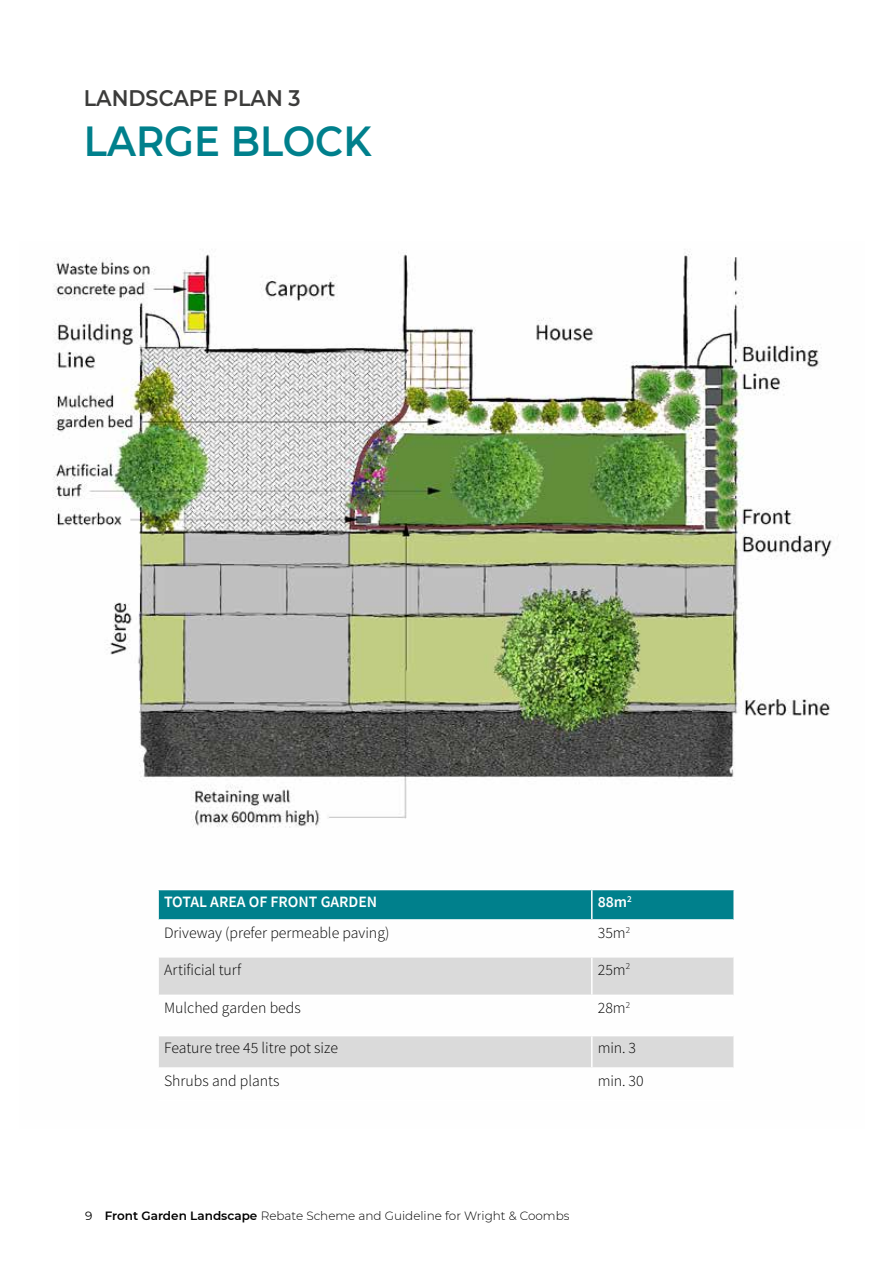
<style>
.page{position:relative;width:893px;height:1263px;background:#fff}
.page>*{position:absolute;margin:0;border:0;box-sizing:border-box;transform-origin:0 0}
.t1{font:600 42px "Montserrat";color:#00808c;scale:.92 1}
.t2{font:600 22.5px "Montserrat";color:#3c3c3b;scale:.92 1}
.t3{font:300 15.75px "Source Sans Pro";color:#000}
.t4{font:600 15.75px "Source Sans Pro";color:#fff}
.t5{font:300 12px "Montserrat";color:#000}
.s1{font-weight:400}
.s2{font-weight:600}
</style>
<div class="page">
<img style="left:52px;top:249px;width:780px;height:579px">
<div style="left:159px;top:890px;width:574px;height:29px;background:#00808c"></div>
<svg style="left:159px;top:957px;width:574px;height:110px;fill:#dadada"></svg>
<hr style="left:591px;top:890px;width:2px;height:29px;background:#fff">
<hr style="left:591px;top:957px;width:2px;height:37px;background:#fff">
<hr style="left:591px;top:996px;width:2px;height:39px;background:#fff">
<hr style="left:591px;top:1036px;width:2px;height:31px;background:#fff">
<hr style="left:159px;top:994px;width:433px;height:2px;background:#fff">
<hr style="left:592px;top:994px;width:141px;height:2px;background:#fff">
<hr style="left:159px;top:1035px;width:433px;height:1px;background:#fff">
<hr style="left:592px;top:1035px;width:141px;height:1px;background:#fff">
<h2 class="t2" style="left:84px;top:82px;width:237px">LANDSCAPE PLAN 3</h2>
<h1 class="t1" style="left:84px;top:111px;width:314px">LARGE BLOCK</h1>
<p class="t4" style="left:164px;top:892px;width:215px">TOTAL AREA OF FRONT GARDEN</p>
<p class="t4" style="left:598px;top:892px;width:36px">88m<sup>2</sup></p>
<p class="t3" style="left:164px;top:923px;width:227px">Driveway (prefer permeable paving)</p>
<p class="t3" style="left:598px;top:923px;width:34px">35m<sup>2</sup></p>
<p class="t3" style="left:164px;top:960px;width:79px">Artificial turf</p>
<p class="t3" style="left:598px;top:960px;width:34px">25m<sup>2</sup></p>
<p class="t3" style="left:164px;top:998px;width:138px">Mulched garden beds</p>
<p class="t3" style="left:598px;top:998px;width:34px">28m<sup>2</sup></p>
<p class="t3" style="left:164px;top:1038px;width:175px">Feature tree 45 litre pot size</p>
<p class="t3" style="left:598px;top:1038px;width:40px">min. 3</p>
<p class="t3" style="left:164px;top:1071px;width:117px">Shrubs and plants</p>
<p class="t3" style="left:598px;top:1071px;width:47px">min. 30</p>
<p class="t5" style="left:85px;top:1208px;width:486px"><span class="s1">9</span> <span class="s2">Front Garden Landscape</span> Rebate Scheme and Guideline for Wright &amp; Coombs</p>
</div>
